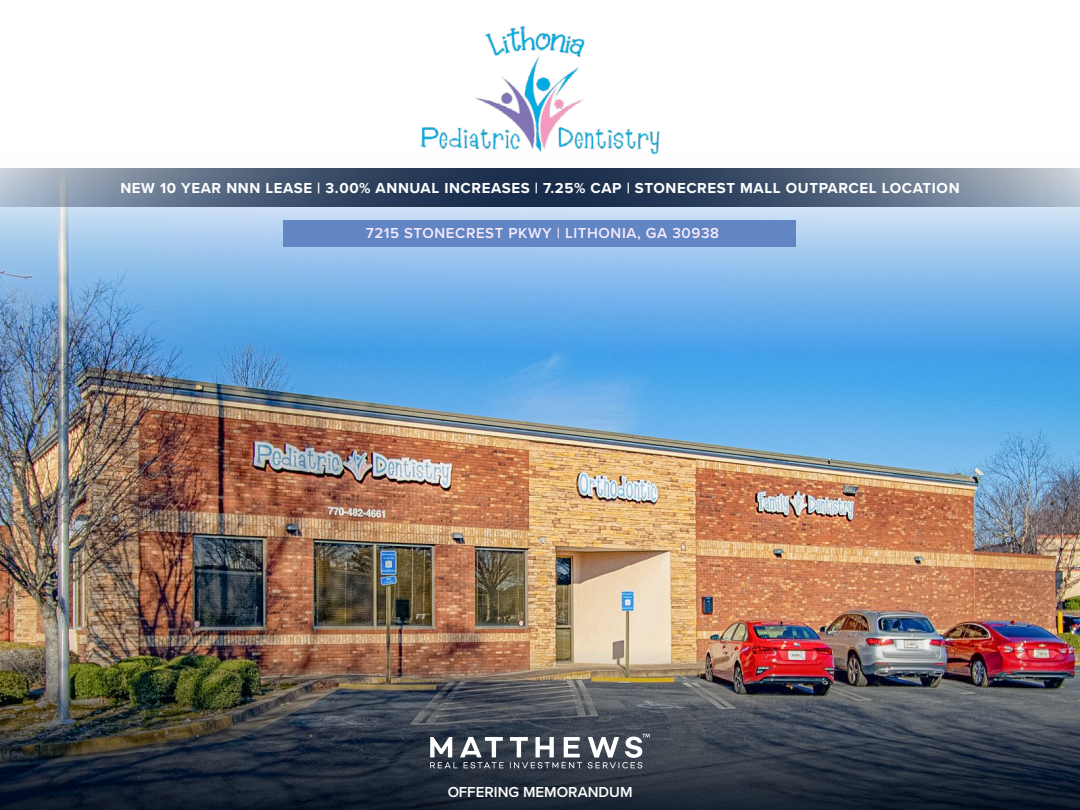
<style>
.page{position:relative;width:1080px;height:810px;background:#fff}
.page>*{position:absolute;margin:0;border:0;box-sizing:border-box;transform-origin:0 0}
.t1{font:700 15px "Proxima Nova";letter-spacing:.04em;color:#fff}
.t2{font:600 15px "Proxima Nova";letter-spacing:.04em;color:#f7ebfd}
.t3{font:600 15px "Proxima Nova";color:#fff}
</style>
<div class="page">
<img style="left:0;top:168px;width:1080px;height:480px">
<img style="left:0;top:648px;width:1080px;height:162px">
<div style="left:284px;top:220px;width:512px;height:27px;background:#6285c4"></div>
<svg style="left:0;top:169px;width:1080px;height:38px;background:#54657d"></svg>
<img style="left:388px;top:25px;width:304px;height:145px">
<svg style="left:430px;top:734px;width:220px;height:34px"></svg>
<p class="t1" style="left:120px;top:176px;width:841px">NEW 10 YEAR NNN LEASE | 3.00% ANNUAL INCREASES | 7.25% CAP | STONECREST MALL OUTPARCEL LOCATION</p>
<p class="t2" style="left:366px;top:222px;width:355px">7215 STONECREST PKWY | LITHONIA, GA 30938</p>
<p class="t3" style="left:447px;top:780px;width:187px">OFFERING MEMORANDUM</p>
</div>
